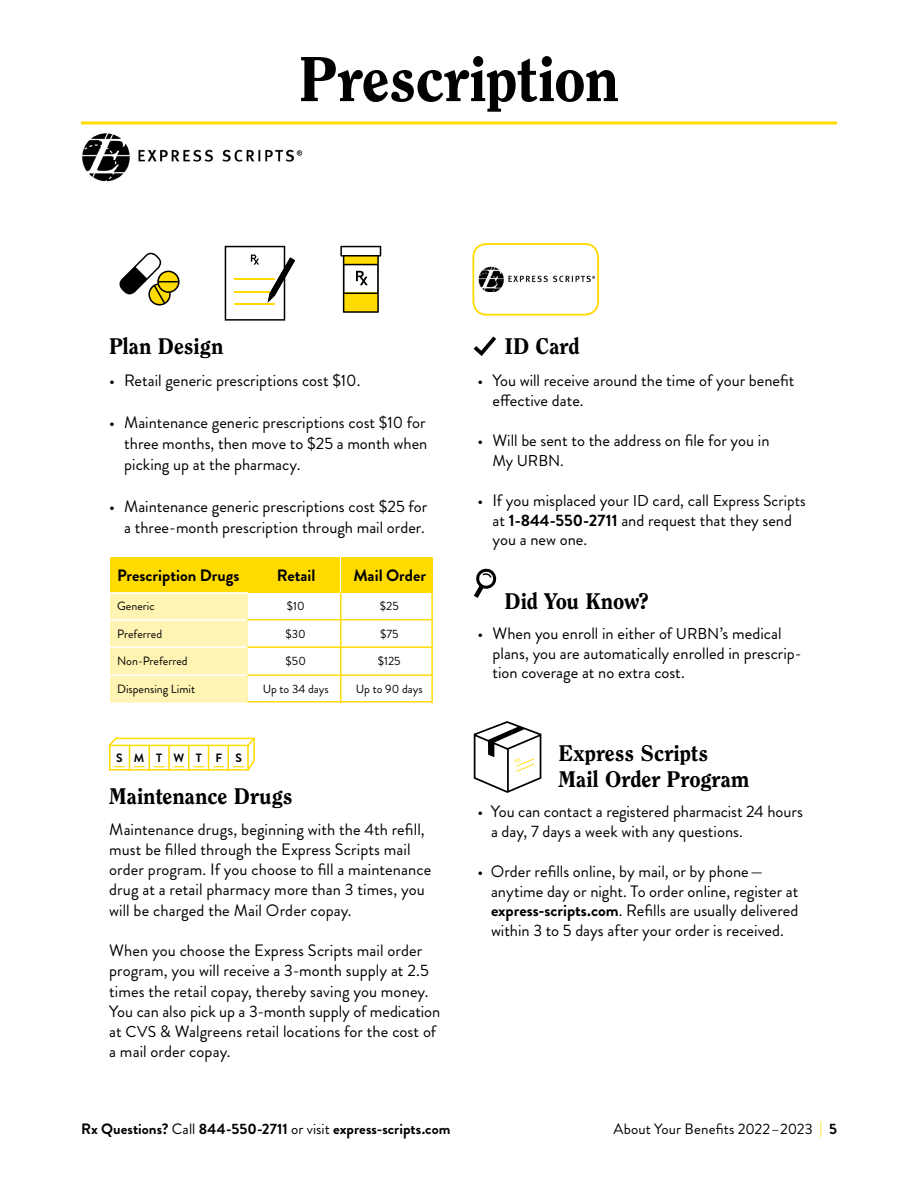
<style>
.page{position:relative;width:918px;height:1188px;background:#fff}
.page>*{position:absolute;margin:0;border:0;box-sizing:border-box;transform-origin:0 0}
.t1{font:800 63px "Clearface Std";letter-spacing:-.01em;color:#000}
.t2{font:800 22.5px/25.5px "Clearface Std";color:#000}
.t3{font:16.5px/19.5px "Brandon Grotesque";color:#000}
.t4{font:700 16.5px "Brandon Grotesque";color:#000}
.t5{font:15.75px "Brandon Grotesque";color:#000}
.t6{font:700 15px "Brandon Grotesque";letter-spacing:.005em;color:#000}
.t7{font:15px "Brandon Grotesque";letter-spacing:.005em;color:#000}
.t8{font:12px "Brandon Grotesque";color:#000}
.t9{font:700 12px "Brandon Grotesque";letter-spacing:.95em;color:#000}
.s1{font-size:15.75px}
.s2{font-weight:400}
.s3{font-weight:700}
.s4{color:#ffdb00}
</style>
<div class="page">
<img style="left:478px;top:267px;width:117px;height:25px">
<div style="left:472px;top:243px;width:127px;height:73px;border:2px solid #ffdb00;border-radius:13px"></div>
<svg style="left:474px;top:568px;width:23px;height:30px"></svg>
<div style="left:110px;top:557px;width:137px;height:36px;background:#ffdb00"></div>
<div style="left:249px;top:557px;width:91px;height:36px;background:#ffdb00"></div>
<div style="left:341px;top:557px;width:92px;height:36px;background:#ffdb00"></div>
<div style="left:110px;top:593px;width:137px;height:110px;background:#fff4b3"></div>
<hr style="left:109px;top:619px;width:138px;height:1px;background:#fff">
<hr style="left:247px;top:619px;width:185px;height:1px;background:#ffdb00">
<hr style="left:340px;top:593px;width:2px;height:110px;background:#ffdb00">
<hr style="left:431px;top:584px;width:2px;height:119px;background:#ffdb00">
<hr style="left:110px;top:593px;width:137px;height:1px;background:#fff">
<hr style="left:109px;top:646px;width:138px;height:2px;background:#fff">
<hr style="left:247px;top:646px;width:185px;height:2px;background:#ffdb00">
<hr style="left:109px;top:674px;width:138px;height:2px;background:#fff">
<hr style="left:247px;top:674px;width:185px;height:2px;background:#ffdb00">
<hr style="left:247px;top:701px;width:185px;height:1px;background:#ffdb00">
<svg style="left:109px;top:737px;width:146px;height:34px"></svg>
<hr style="left:81px;top:121px;width:756px;height:3px;background:#ffdb00">
<img style="left:82px;top:133px;width:219px;height:48px">
<svg style="left:119px;top:252px;width:61px;height:54px"></svg>
<svg style="left:340px;top:246px;width:41px;height:67px"></svg>
<svg style="left:225px;top:246px;width:70px;height:75px"></svg>
<svg style="left:474px;top:721px;width:67px;height:72px"></svg>
<svg style="left:474px;top:337px;width:22px;height:19px"></svg>
<h1 class="t1" style="left:298px;top:41px;width:323px">Prescription</h1>
<h2 class="t2" style="left:109px;top:334px;width:116px">Plan Design</h2>
<p class="t3" style="left:109px;top:371px;width:253px">• Retail generic prescriptions cost $10.</p>
<p class="t3" style="left:124px;top:412px;width:305px;line-height:21px;text-align:justify;text-indent:-15px">• Maintenance generic prescriptions cost $10 for three months, then move to $25 a month when picking up at the pharmacy.</p>
<p class="t3" style="left:109px;top:496px;width:320px;line-height:21px;text-align:right">• Maintenance generic prescriptions cost $25 for a three-month prescription through mail order.</p>
<p class="t4" style="left:117px;top:563px;width:124px">Prescription Drugs</p>
<p class="t4" style="left:277px;top:563px;width:40px">Retail</p>
<p class="t4" style="left:353px;top:563px;width:74px">Mail Order</p>
<p class="t8" style="left:117px;top:598px;width:39px">Generic</p>
<p class="t8" style="left:117px;top:625px;width:46px">Preferred</p>
<p class="t8" style="left:117px;top:653px;width:72px">Non-Preferred</p>
<p class="t8" style="left:117px;top:681px;width:79px">Dispensing Limit</p>
<p class="t8" style="left:287px;top:598px;width:19px">$10</p>
<p class="t8" style="left:286px;top:625px;width:22px">$30</p>
<p class="t8" style="left:286px;top:653px;width:22px">$50</p>
<p class="t8" style="left:263px;top:681px;width:68px">Up to 34 days</p>
<p class="t9" style="left:116px;top:749px;width:127px">SMTWT F S</p>
<p class="t8" style="left:380px;top:598px;width:20px">$25</p>
<p class="t8" style="left:380px;top:625px;width:20px">$75</p>
<p class="t8" style="left:378px;top:653px;width:24px">$125</p>
<p class="t8" style="left:356px;top:681px;width:68px">Up to 90 days</p>
<h2 class="t2" style="left:109px;top:783px;width:185px">Maintenance Drugs</h2>
<p class="t3" style="left:109px;top:819px;width:324px;line-height:20.2px">Maintenance drugs, beginning with the 4th refill, must be filled through the Express Scripts mail order program. If you choose to fill a maintenance drug at a retail pharmacy more than 3 times, you will be charged the Mail Order copay.</p>
<p class="t3" style="left:109px;top:941px;width:333px;line-height:20.2px">When you choose the Express Scripts mail order program, you will receive a 3-month supply at 2.5 times the retail copay, thereby saving you money.<br>You can also pick up a 3-month supply of medication at <span class="s1">CVS</span> &amp; Walgreens retail locations for the cost of a mail order copay.</p>
<p class="t6" style="left:81px;top:1118px;width:371px">Rx Questions? <span class="s2">Call</span> 844-550-2711 <span class="s2">or visit</span> express-scripts.com</p>
<h2 class="t2" style="left:505px;top:334px;width:77px">ID Card</h2>
<p class="t3" style="left:493px;top:371px;width:303px;text-indent:-15px">• You will receive around the time of your benefit effective date.</p>
<p class="t3" style="left:478px;top:431px;width:293px">• Will be sent to the address on file for you in</p>
<p class="t5" style="left:493px;top:450px;width:73px">My URBN.</p>
<p class="t3" style="left:493px;top:491px;width:315px;text-indent:-15px">• If you misplaced your <span class="s1">ID</span> card, call <span class="s1">Express Scripts </span>at <span class="s3">1-844-550-2711</span> and request that they send you a new one.</p>
<h2 class="t2" style="left:505px;top:588px;width:146px">Did You Know?</h2>
<p class="t3" style="left:493px;top:624px;width:310px;text-indent:-15px">• When you enroll in either of <span class="s1">URBN</span>’s medical plans, you are automatically enrolled in prescrip&shy;tion coverage at no extra cost.</p>
<h2 class="t2" style="left:559px;top:741px;width:193px">Express Scripts<br>Mail Order Program</h2>
<p class="t3" style="left:491px;top:802px;width:313px;text-indent:-13px">• You can contact a registered pharmacist 24 hours a day, 7 days a week with any questions.</p>
<p class="t3" style="left:491px;top:862px;width:309px;text-indent:-13px">• Order refills online, by mail, or by phone— anytime day or night. To order online, register at <span class="s3">express-scripts.com</span>. Refills are usually delivered within 3 to 5 days after your order is received.</p>
<p class="t7" style="left:613px;top:1119px;width:225px">About Your Benefits 2022–2023 <span class="s4">|</span> <span class="s3">5</span></p>
</div>
